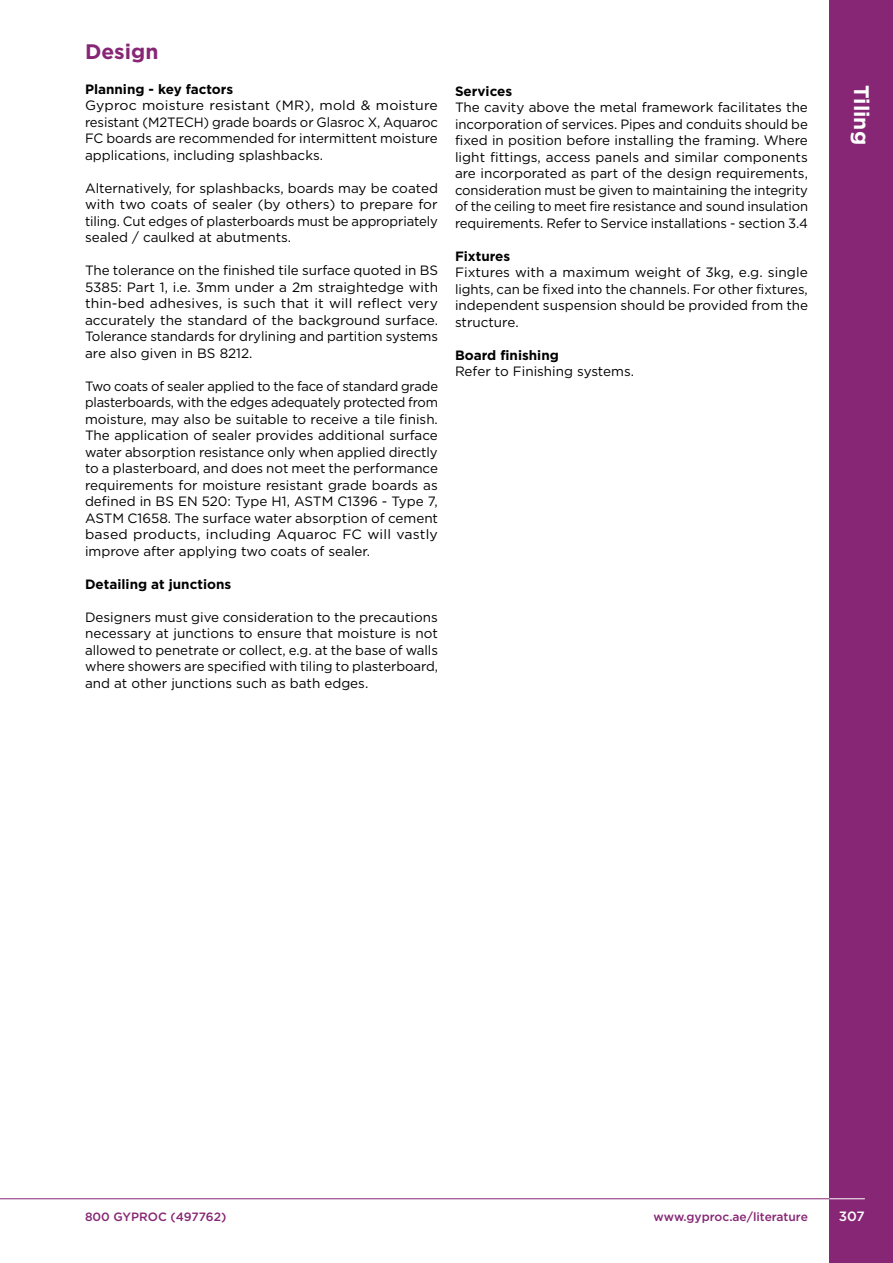
<style>
.page{position:relative;width:893px;height:1263px;background:#fff}
.page>*{position:absolute;margin:0;border:0;box-sizing:border-box;transform-origin:0 0}
.t1{font:700 21px "Gotham";color:#fff}
.t2{font:700 21px "Gotham";color:#862674}
.t3{font:13.5px/16.5px "Gotham";color:#000;text-align:justify}
.t4{font:13.5px/16.5px "Gotham";color:#000;text-align:justify;scale:.96 1}
.t5{font:13.5px/16.5px "Gotham";color:#000;text-align:justify;scale:1.04 1}
.t6{font:700 13.5px "Gotham";color:#000}
.t7{font:500 13.5px "Gotham";color:#fff}
.t8{font:500 12px "Gotham";color:#862674}
</style>
<div class="page">
<div style="left:829px;top:0;width:64px;height:1263px;background:#862674"></div>
<hr style="left:829px;top:1198px;width:36px;height:1px;background:#fff">
<hr style="left:0;top:1198px;width:829px;height:1px;background:#862674">
<h1 class="t2" style="left:85px;top:38px;width:75px">Design</h1>
<p class="t6" style="left:85px;top:80px;width:150px">Planning - key factors</p>
<p class="t5" style="left:85px;top:97px;width:341px">Gyproc moisture resistant (MR), mold &amp; moisture resistant (M2TECH) grade boards or Glasroc X, Aquaroc FC boards are recommended for intermittent moisture applications, including splashbacks.</p>
<p class="t3" style="left:85px;top:180px;width:354px">Alternatively, for splashbacks, boards may be coated with two coats of sealer (by others) to prepare for tiling. Cut edges of plasterboards must be appropriately sealed / caulked at abutments.</p>
<p class="t3" style="left:85px;top:262px;width:355px">The tolerance on the finished tile surface quoted in BS 5385: Part 1, i.e. 3mm under a 2m straightedge with thin-bed adhesives, is such that it will reflect very accurately the standard of the background surface.<br>Tolerance standards for drylining and partition systems are also given in BS 8212.</p>
<p class="t4" style="left:85px;top:378px;width:369px">Two coats of sealer applied to the face of standard grade plasterboards, with the edges adequately protected from moisture, may also be suitable to receive a tile finish.<br>The application of sealer provides additional surface water absorption resistance only when applied directly to a plasterboard, and does not meet the performance requirements for moisture resistant grade boards as defined in BS EN 520: Type H1, ASTM C1396 - Type 7, ASTM C1658. The surface water absorption of cement based products, including Aquaroc FC will vastly improve after applying two coats of sealer.</p>
<p class="t6" style="left:85px;top:575px;width:148px">Detailing at junctions</p>
<p class="t3" style="left:85px;top:608px;width:355px">Designers must give consideration to the precautions necessary at junctions to ensure that moisture is not allowed to penetrate or collect, e.g. at the base of walls where showers are specified with tiling to plasterboard, and at other junctions such as bath edges.</p>
<p class="t6" style="left:455px;top:82px;width:59px">Services</p>
<p class="t3" style="left:455px;top:99px;width:355px">The cavity above the metal framework facilitates the incorporation of services. Pipes and conduits should be fixed in position before installing the framing. Where light fittings, access panels and similar components are incorporated as part of the design requirements, consideration must be given to maintaining the integrity of the ceiling to meet fire resistance and sound insulation requirements. Refer to Service installations - section 3.4</p>
<p class="t6" style="left:455px;top:247px;width:57px">Fixtures</p>
<p class="t3" style="left:455px;top:264px;width:355px">Fixtures with a maximum weight of 3kg, e.g. single lights, can be fixed into the channels. For other fixtures, independent suspension should be provided from the structure.</p>
<p class="t6" style="left:455px;top:346px;width:105px">Board finishing</p>
<p class="t3" style="left:455px;top:363px;width:181px">Refer to Finishing systems.</p>
<h1 class="t1" style="left:875px;top:85px;width:61px;rotate:90deg">Tiling</h1>
<p class="t8" style="left:85px;top:1208px;width:143px">800 GYPROC (497762)</p>
<p class="t8" style="left:654px;top:1208px;width:156px">www.gyproc.ae/literature</p>
<p class="t7" style="left:839px;top:1207px;width:27px">307</p>
</div>
